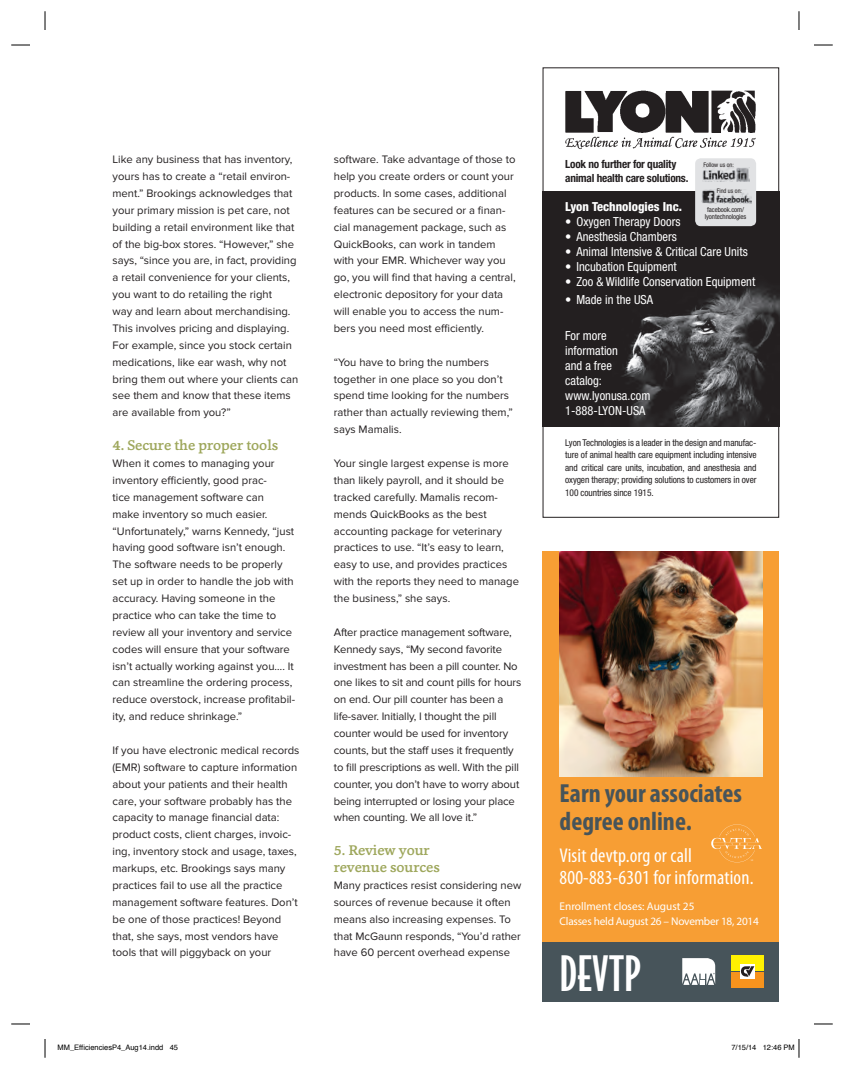
<style>
.page{position:relative;width:844px;height:1069px;background:#fff}
.page>*{position:absolute;margin:0;border:0;box-sizing:border-box;transform-origin:0 0}
.t1{font:500 46.25px "Bodega Sans";letter-spacing:.005em;color:#fff}
.t2{font:700 condensed 26.25px/27.5px "Myriad Pro";color:#47545a}
.t3{font:condensed 20px/21.2px "Myriad Pro";letter-spacing:.01em;color:#fff}
.t4{font:500 14.38px/16.9px "Cassia";color:#9ea75c}
.t5{font:condensed 12.5px/15px "Helvetica Neue";color:#fff}
.t6{font:800 condensed 12.5px "Helvetica Neue";color:#fff}
.t7{font:11.25px/16.9px "Proxima Nova";color:#231f20}
.t8{font:11.25px/15px "Myriad Pro";letter-spacing:-.02em;color:#fff}
.t9{font:700 condensed 11.25px/13.5px "Helvetica Neue";letter-spacing:-.02em;color:#231f20}
.t10{font:condensed 9.38px/12.5px "Helvetica Neue";letter-spacing:-.01em;color:#231f20;text-align:justify}
.t11{font:7.5px "Helvetica";color:#000}
.t12{font:condensed 6.88px/7.5px "Helvetica Neue";letter-spacing:-.01em;color:#231f20;text-align:center}
.t13{font:condensed 6.25px "Helvetica Neue";color:#231f20}
</style>
<div class="page">
<div style="left:543px;top:551px;width:236px;height:450px;background:#f79e34"></div>
<img style="left:559px;top:551px;width:203px;height:225px">
<div style="left:543px;top:942px;width:236px;height:59px;background:#47545a"></div>
<svg style="left:682px;top:958px;width:33px;height:27px"></svg>
<svg style="left:711px;top:824px;width:51px;height:38px"></svg>
<div style="left:731px;top:955px;width:33px;height:15px;background:#fff101"></div>
<div style="left:731px;top:973px;width:33px;height:15px;background:#f7931d"></div>
<div style="left:740px;top:964px;width:15px;height:14px;background:#fff"></div>
<svg style="left:741px;top:966px;width:13px;height:11px"></svg>
<img style="left:565px;top:90px;width:191px;height:59px">
<img style="left:543px;top:192px;width:236px;height:235px">
<div style="left:695px;top:158px;width:61px;height:68px;background:#e1e2e4;border-radius:6px"></div>
<img style="left:702px;top:168px;width:48px;height:13px">
<img style="left:701px;top:189px;width:50px;height:15px">
<svg style="left:11px;top:44px;width:19px;height:2px"></svg>
<svg style="left:814px;top:44px;width:18px;height:2px"></svg>
<svg style="left:11px;top:1023px;width:19px;height:2px"></svg>
<svg style="left:814px;top:1023px;width:18px;height:2px"></svg>
<svg style="left:44px;top:11px;width:2px;height:19px"></svg>
<svg style="left:44px;top:1039px;width:2px;height:19px"></svg>
<svg style="left:798px;top:11px;width:2px;height:19px"></svg>
<svg style="left:798px;top:1039px;width:2px;height:19px"></svg>
<p class="t7" style="left:112px;top:151px;width:187px">Like any business that has inventory, yours has to create a “retail environ&shy;ment.” Brookings acknowledges that your primary mission is pet care, not building a retail environment like that of the big-box stores. “However,” she says, “since you are, in fact, providing a retail convenience for your clients, you want to do retailing the right<br>way and learn about merchandising.<br>This involves pricing and displaying.<br>For example, since you stock certain medications, like ear wash, why not bring them out where your clients can see them and know that these items are available from you?”</p>
<p class="t4" style="left:112px;top:437px;width:167px">4. Secure the proper tools</p>
<p class="t7" style="left:112px;top:455px;width:184px">When it comes to managing your inventory efficiently, good prac-<br>tice management software can<br>make inventory so much easier. “Unfortunately,” warns Kennedy, “just having good software isn’t enough.<br>The software needs to be properly set up in order to handle the job with accuracy. Having someone in the practice who can take the time to review all your inventory and service codes will ensure that your software isn’t actually working against you…. It can streamline the ordering process, reduce overstock, increase profitabil&shy;ity, and reduce shrinkage.”</p>
<p class="t7" style="left:112px;top:742px;width:188px">If you have electronic medical records (EMR) software to capture information about your patients and their health care, your software probably has the capacity to manage financial data: product costs, client charges, invoic&shy;ing, inventory stock and usage, taxes, markups, etc. Brookings says many practices fail to use all the practice management software features. Don’t be one of those practices! Beyond that, she says, most vendors have tools that will piggyback on your</p>
<p class="t7" style="left:334px;top:151px;width:183px">software. Take advantage of those to help you create orders or count your products. In some cases, additional features can be secured or a finan&shy;cial management package, such as QuickBooks, can work in tandem with your EMR. Whichever way you go, you will find that having a central, electronic depository for your data will enable you to access the num&shy;bers you need most efficiently.</p>
<p class="t7" style="left:334px;top:354px;width:180px">“You have to bring the numbers together in one place so you don’t spend time looking for the numbers rather than actually reviewing them,” says Mamalis.</p>
<p class="t7" style="left:334px;top:455px;width:187px">Your single largest expense is more than likely payroll, and it should be tracked carefully. Mamalis recom&shy;mends QuickBooks as the best accounting package for veterinary practices to use. “It’s easy to learn, easy to use, and provides practices with the reports they need to manage the business,” she says.</p>
<p class="t7" style="left:334px;top:624px;width:189px">After practice management software, Kennedy says, “My second favorite investment has been a pill counter. No one likes to sit and count pills for hours on end. Our pill counter has been a life-saver. Initially, I thought the pill counter would be used for inventory counts, but the staff uses it frequently to fill prescriptions as well. With the pill counter, you don’t have to worry about being interrupted or losing your place when counting. We all love it.”</p>
<p class="t4" style="left:334px;top:842px;width:108px">5. Review your revenue sources</p>
<p class="t7" style="left:334px;top:877px;width:189px">Many practices resist considering new sources of revenue because it often means also increasing expenses. To that McGaunn responds, “You’d rather have 60 percent overhead expense</p>
<p class="t9" style="left:565px;top:157px;width:125px">Look no further for quality animal health care solutions.</p>
<p class="t6" style="left:565px;top:199px;width:118px">Lyon Technologies Inc.</p>
<p class="t5" style="left:565px;top:214px;width:117px">• Oxygen Therapy Doors</p>
<p class="t5" style="left:565px;top:229px;width:113px">• Anesthesia Chambers</p>
<p class="t5" style="left:565px;top:244px;width:184px">• Animal Intensive &amp; Critical Care Units</p>
<p class="t5" style="left:565px;top:259px;width:113px">• Incubation Equipment</p>
<p class="t5" style="left:565px;top:274px;width:191px">• Zoo &amp; Wildlife Conservation Equipment</p>
<p class="t5" style="left:565px;top:292px;width:89px">• Made in the USA</p>
<p class="t5" style="left:565px;top:328px;width:87px">For more information<br>and a free catalog: www.lyonusa.com<br>1-888-LYON-USA</p>
<p class="t10" style="left:565px;top:436px;width:193px">Lyon Technologies is a leader in the design and manufac&shy;ture of animal health care equipment including intensive and critical care units, incubation, and anesthesia and oxygen therapy; providing solutions to customers in over 100 countries since 1915.</p>
<p class="t13" style="left:703px;top:161px;width:32px">Follow us on:</p>
<p class="t13" style="left:717px;top:187px;width:27px">Find us on:</p>
<p class="t12" style="left:705px;top:205px;width:43px">facebook.com/ lyontechnologies</p>
<h2 class="t2" style="left:559px;top:779px;width:184px">Earn your associates degree online.</h2>
<h3 class="t3" style="left:559px;top:845px;width:195px">Visit devtp.org or call<br>800-883-6301 for information.</h3>
<p class="t8" style="left:559px;top:898px;width:201px">Enrollment closes: August 25<br>Classes held August 26 – November 18, 2014</p>
<h1 class="t1" style="left:559px;top:945px;width:83px">DEVTP</h1>
<p class="t11" style="left:58px;top:1042px;width:122px">MM_EfficienciesP4_Aug14.indd 45</p>
<p class="t11" style="left:731px;top:1042px;width:65px">7/15/14 12:46 PM</p>
</div>
